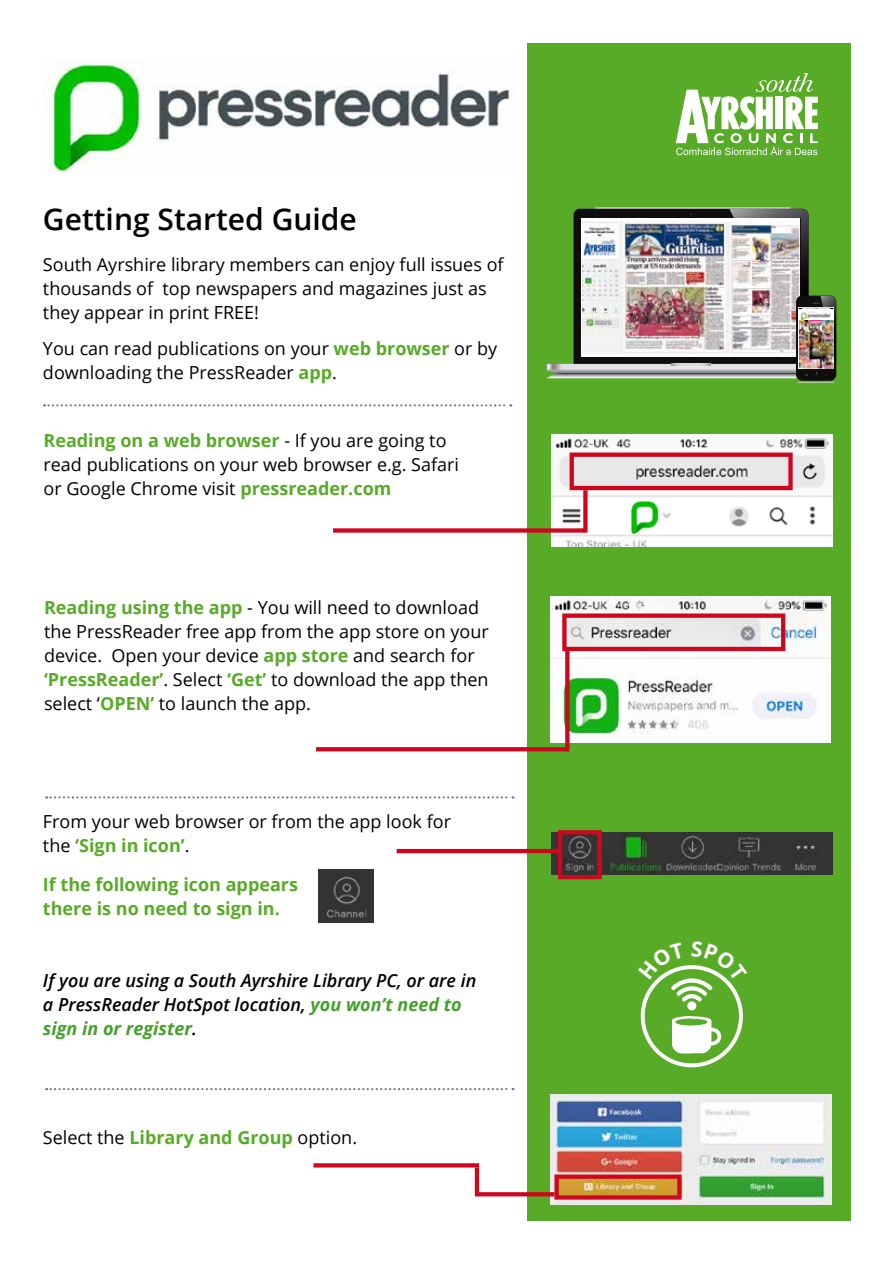
<style>
.page{position:relative;width:893px;height:1263px;background:#fff}
.page>*{position:absolute;margin:0;border:0;box-sizing:border-box;transform-origin:0 0}
.t1{font:600 30px "Open Sans";color:#000}
.t2{font:18px/24px "Open Sans";color:#000}
.t3{font:italic 600 18px/24px "Open Sans";color:#000}
.t4{font:700 18px/24px "Open Sans";color:#57ab27}
.s1{font-weight:700;color:#57ab27}
.s2{font-weight:700;color:#44a12b}
</style>
<div class="page">
<div style="left:528px;top:43px;width:323px;height:1177px;background:#57ab27"></div>
<img style="left:43px;top:61px;width:471px;height:112px">
<svg style="left:44px;top:404px;width:467px;height:2px"></svg>
<svg style="left:46px;top:796px;width:467px;height:2px"></svg>
<svg style="left:46px;top:1088px;width:467px;height:2px"></svg>
<img style="left:550px;top:596px;width:281px;height:147px">
<img style="left:551px;top:434px;width:281px;height:112px">
<img style="left:551px;top:832px;width:281px;height:43px">
<img style="left:550px;top:1094px;width:282px;height:110px">
<img style="left:595px;top:207px;width:195px;height:1px">
<img style="left:546px;top:208px;width:290px;height:175px">
<div style="left:570px;top:452px;width:223px;height:38px;border:4px solid #cd071e"></div>
<div style="left:562px;top:613px;width:223px;height:38px;border:4px solid #cd071e"></div>
<div style="left:333px;top:528px;width:252px;height:5px;background:#cd071e"></div>
<div style="left:583px;top:490px;width:5px;height:42px;background:#cd071e"></div>
<svg style="left:316px;top:747px;width:249px;height:4px"></svg>
<svg style="left:565px;top:649px;width:4px;height:102px"></svg>
<hr style="left:475px;top:1167px;width:4px;height:29px;background:#cd071e">
<svg style="left:479px;top:1192px;width:75px;height:4px"></svg>
<div style="left:554px;top:1174px;width:128px;height:25px;border:4px solid #cd071e"></div>
<div style="left:558px;top:830px;width:44px;height:49px;border:4px solid #cd071e"></div>
<hr style="left:397px;top:849px;width:161px;height:4px;background:#cd071e">
<div style="left:687px;top:1001px;width:9px;height:9px;background:#fff;border-radius:4px"></div>
<div style="left:641px;top:965px;width:102px;height:102px;border:4px solid #fff;border-radius:50%"></div>
<svg style="left:672px;top:1016px;width:49px;height:37px"></svg>
<img style="left:318px;top:869px;width:55px;height:54px">
<svg style="left:676px;top:73px;width:142px;height:82px"></svg>
<svg style="left:314px;top:1163px;width:165px;height:4px"></svg>
<svg style="left:642px;top:965px;width:99px;height:37px"></svg>
<h1 class="t1" style="left:43px;top:199px;width:315px">Getting Started Guide</h1>
<p class="t2" style="left:43px;top:252px;width:462px">South Ayrshire library members can enjoy full issues of thousands of top newspapers and magazines just as they appear in print FREE!</p>
<p class="t2" style="left:43px;top:336px;width:456px">You can read publications on your <span class="s1">web browser</span> or by downloading the PressReader <span class="s1">app</span>.</p>
<p class="t2" style="left:44px;top:428px;width:417px"><span class="s1">Reading on a web browser</span> - If you are going to read publications on your web browser e.g. Safari or Google Chrome visit <span class="s1">pressreader.com</span></p>
<p class="t2" style="left:44px;top:595px;width:446px"><span class="s1">Reading using the app</span> - You will need to download the PressReader free app from the app store on your device. Open your device <span class="s1">app store</span> and search for <span class="s1">‘PressReader’</span>. Select <span class="s1">‘Get’</span> to download the app then select ‘<span class="s1">OPEN’</span> to launch the app.</p>
<p class="t2" style="left:43px;top:809px;width:410px">From your web browser or from the app look for the <span class="s1">‘Sign in icon’</span>.</p>
<p class="t4" style="left:43px;top:872px;width:257px">If the following icon appears there is no need to sign in.</p>
<p class="t3" style="left:43px;top:968px;width:435px">If you are using a South Ayrshire Library PC, or are in a PressReader HotSpot location, <span class="s2">you won’t need to sign in or register</span>.</p>
<p class="t2" style="left:43px;top:1124px;width:316px">Select the <span class="s1">Library and Group</span> option.</p>
</div>
